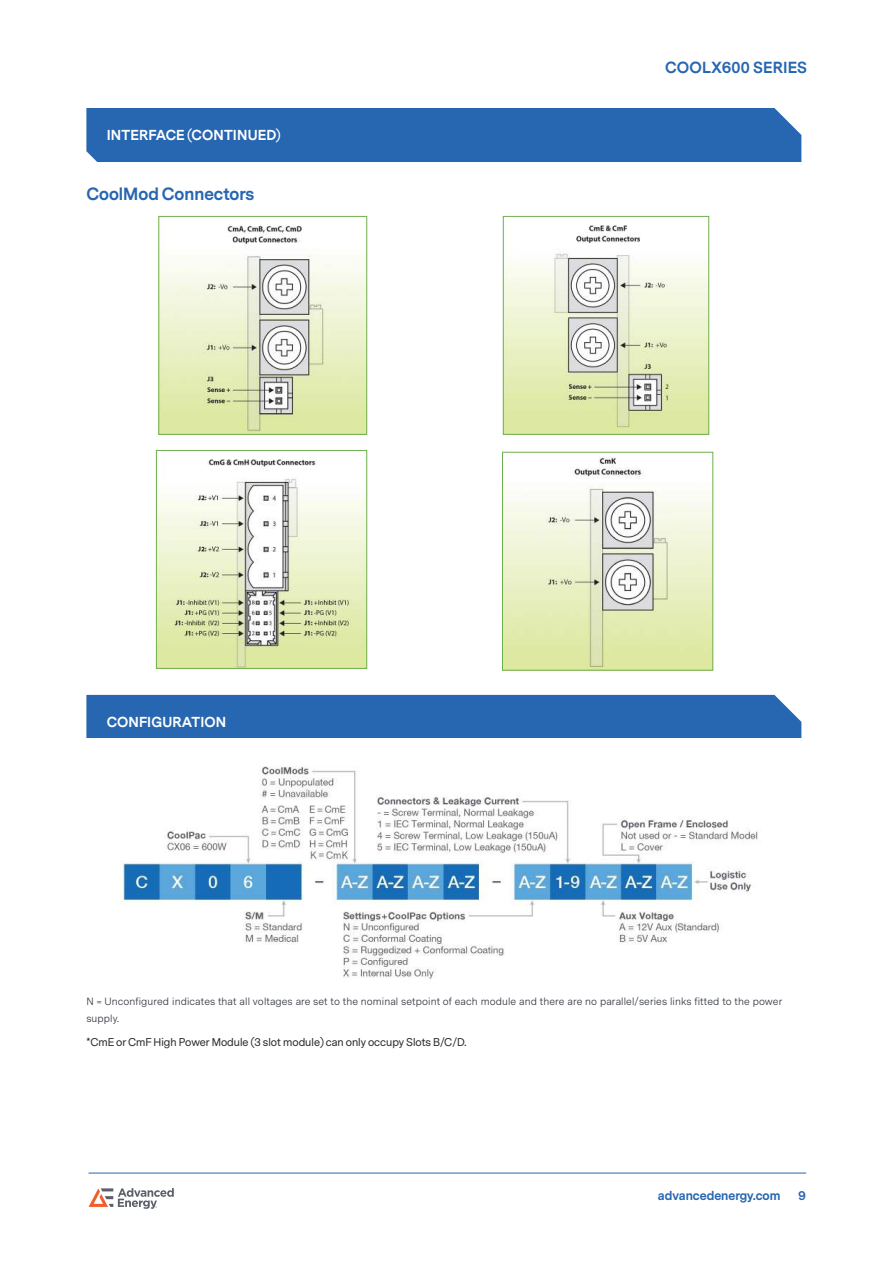
<style>
.page{position:relative;width:893px;height:1263px;background:#fff}
.page>*{position:absolute;margin:0;border:0;box-sizing:border-box;transform-origin:0 0}
.t1{font:700 16.5px "Messina Sans";color:#2766b0}
.t2{font:700 15px "Messina Sans";letter-spacing:.01em;color:#2766b0}
.t3{font:700 13.5px "Messina Sans";letter-spacing:.01em;color:#fff}
.t4{font:700 12px "Messina Sans";color:#2766b0}
.t5{font:10.5px/16.5px "Messina Sans";letter-spacing:.01em;color:#393d45}
.t6{font:10.5px "Messina Sans";color:#2b2829}
</style>
<div class="page">
<hr style="left:89px;top:1172px;width:717px;height:1px;background:#2766b0">
<svg style="left:89px;top:1188px;width:85px;height:21px"></svg>
<div style="left:86px;top:108px;width:715px;height:54px;background:#2766b0"></div>
<div style="left:86px;top:695px;width:715px;height:43px;background:#2766b0"></div>
<img style="left:160px;top:225px;width:205px;height:208px">
<div style="left:158px;top:216px;width:209px;height:219px;border:1px solid #6fae4c"></div>
<img style="left:505px;top:225px;width:202px;height:208px">
<div style="left:503px;top:216px;width:206px;height:219px;border:1px solid #6fae4c"></div>
<img style="left:158px;top:459px;width:207px;height:208px">
<div style="left:156px;top:450px;width:211px;height:219px;border:1px solid #6fae4c"></div>
<img style="left:120px;top:766px;width:638px;height:213px">
<img style="left:504px;top:456px;width:207px;height:213px">
<div style="left:502px;top:452px;width:211px;height:219px;border:1px solid #6fae4c"></div>
<p class="t3" style="left:107px;top:128px;width:175px">INTERFACE (CONTINUED)</p>
<h1 class="t1" style="left:86px;top:185px;width:169px">CoolMod Connectors</h1>
<p class="t3" style="left:107px;top:715px;width:121px">CONFIGURATION</p>
<h2 class="t2" style="left:665px;top:59px;width:144px">COOLX600 SERIES</h2>
<p class="t5" style="left:86px;top:994px;width:697px">N = Unconfigured indicates that all voltages are set to the nominal setpoint of each module and there are no parallel/series links fitted to the power supply.</p>
<p class="t6" style="left:86px;top:1036px;width:382px">*CmE or CmF High Power Module (3 slot module) can only occupy Slots B/C/D.</p>
<p class="t4" style="left:658px;top:1189px;width:124px">advancedenergy.com</p>
<p class="t4" style="left:798px;top:1189px;width:9px">9</p>
</div>
